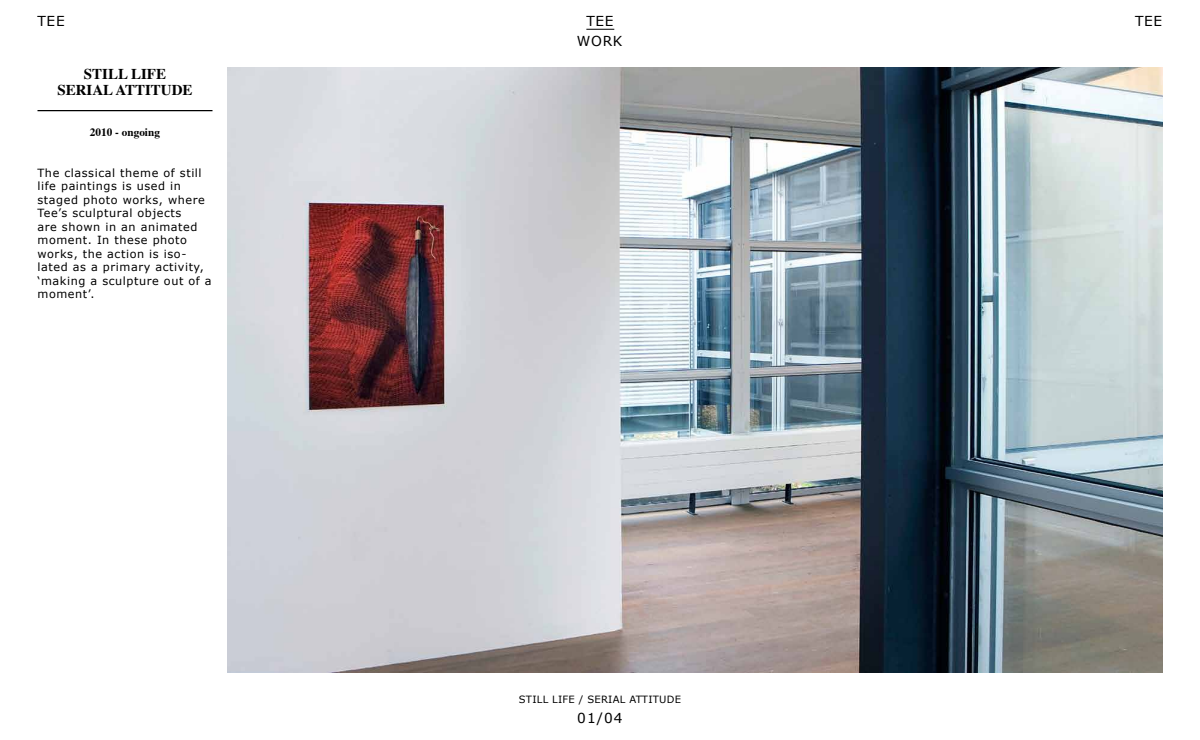
<style>
.page{position:relative;width:1200px;height:740px;background:#fff}
.page>*{position:absolute;margin:0;border:0;box-sizing:border-box;transform-origin:0 0}
.t1{font:700 15px/16.2px "Times";color:#000;text-align:center}
.t2{font:13.75px "Verdana";letter-spacing:.05em;color:#000}
.t3{font:11.25px/13.5px "Verdana";letter-spacing:.05em;color:#000}
.t4{font:700 11.25px "Times";color:#000}
.t5{font:10px "Verdana";letter-spacing:.025em;color:#000}
</style>
<div class="page">
<svg style="left:586px;top:29px;width:28px;height:1px"></svg>
<hr style="left:38px;top:110px;width:174px;height:1px;background:#000">
<img style="left:228px;top:68px;width:934px;height:604px">
<p class="t2" style="left:38px;top:12px;width:29px">TEE</p>
<p class="t2" style="left:586px;top:12px;width:29px">TEE</p>
<p class="t2" style="left:1135px;top:12px;width:29px">TEE</p>
<h1 class="t1" style="left:57px;top:64px;width:137px">STILL LIFE<br>SERIAL ATTITUDE</h1>
<p class="t4" style="left:90px;top:122px;width:72px">2010 - ONGOING</p>
<p class="t3" style="left:38px;top:166px;width:176px">The classical theme of still life paintings is used in staged photo works, where<br>Tee’s sculptural objects<br>are shown in an animated moment. In these photo works, the action is iso&shy;lated as a primary activity, ‘making a sculpture out of a moment’.</p>
<p class="t2" style="left:577px;top:32px;width:47px">work</p>
<p class="t5" style="left:519px;top:692px;width:118px">Still Life / Serial Att</p>
<p class="t5" style="left:648px;top:692px;width:33px">itude</p>
<p class="t2" style="left:577px;top:709px;width:47px">01/04</p>
</div>
